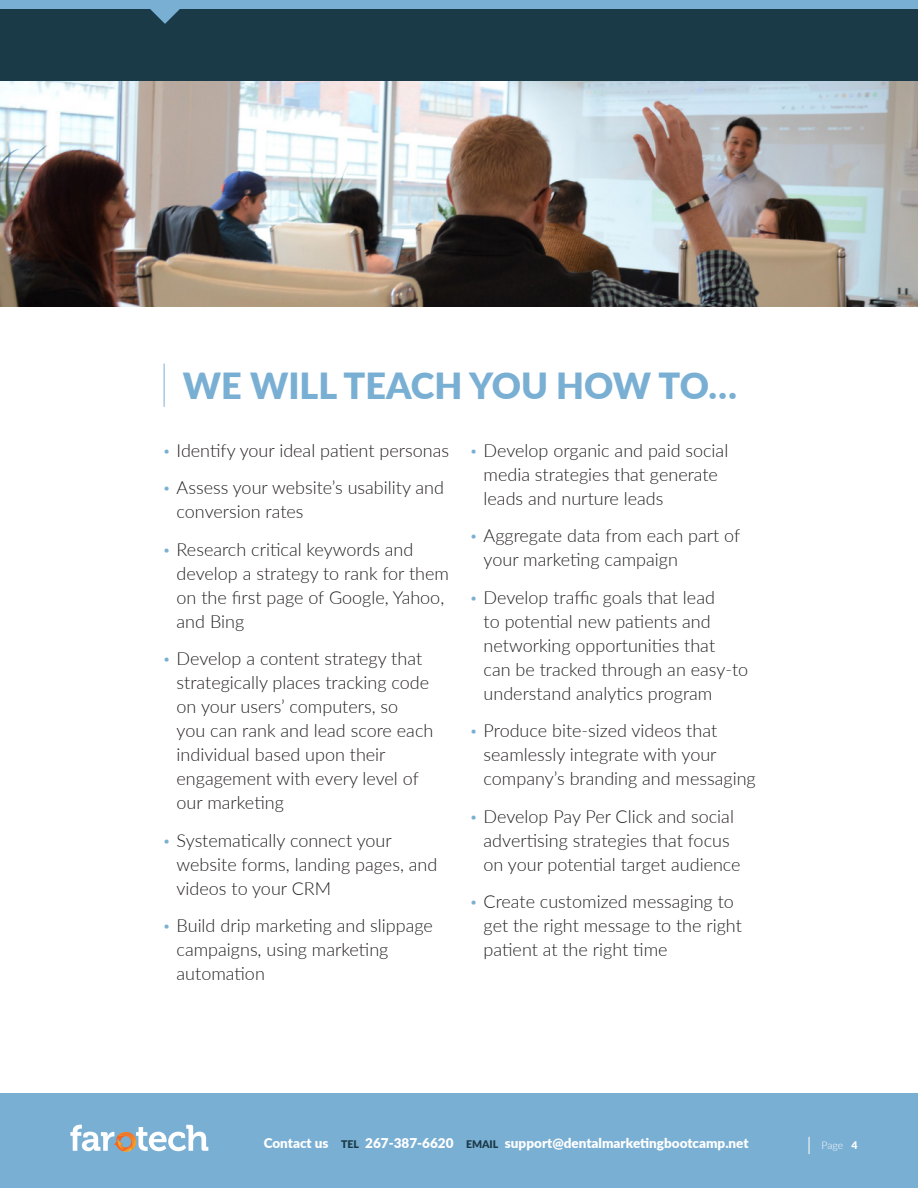
<style>
.page{position:relative;width:918px;height:1188px;background:#fff}
.page>*{position:absolute;margin:0;border:0;box-sizing:border-box;transform-origin:0 0}
.t1{font:900 36px "Lato";color:#7aafd4}
.t2{font:300 18px/24px "Lato";color:#231f20}
.t3{font:900 13.5px "Lato";color:#fff}
.t4{font:300 10.5px "Lato";color:#fff}
.s1{font-weight:100;color:#7aafd4}
.s2{font-size:10.5px;color:#1a3a48}
.s3{font-weight:900}
</style>
<div class="page">
<img style="left:0;top:81px;width:918px;height:226px">
<div style="left:0;top:0;width:918px;height:81px;background:#1a3a48"></div>
<hr style="left:164px;top:364px;width:1px;height:43px;background:#7aafd4">
<div style="left:0;top:0;width:918px;height:9px;background:#7aafd4"></div>
<svg style="left:150px;top:9px;width:30px;height:15px"></svg>
<div style="left:0;top:1094px;width:918px;height:94px;background:#7aafd4"></div>
<svg style="left:70px;top:1125px;width:138px;height:27px"></svg>
<svg style="left:809px;top:1137px;width:1px;height:17px"></svg>
<p class="t1" style="left:183px;top:358px;width:556px">WE WILL TEACH YOU HOW TO…</p>
<p class="t2" style="left:162px;top:438px;width:289px"><span class="s1">•</span> Identify your ideal patient personas</p>
<p class="t2" style="left:177px;top:475px;width:269px;text-indent:-15px"><span class="s1">•</span> Assess your website’s usability and conversion rates</p>
<p class="t2" style="left:177px;top:537px;width:274px;text-indent:-15px"><span class="s1">•</span> Research critical keywords and develop a strategy to rank for them on the first page of Google, Yahoo, and Bing</p>
<p class="t2" style="left:177px;top:646px;width:258px;text-indent:-15px"><span class="s1">•</span> Develop a content strategy that strategically places tracking code on your users’ computers, so<br>you can rank and lead score each individual based upon their engagement with every level of our marketing</p>
<p class="t2" style="left:177px;top:828px;width:262px;text-indent:-15px"><span class="s1">•</span> Systematically connect your website forms, landing pages, and videos to your CRM</p>
<p class="t2" style="left:177px;top:913px;width:258px;text-indent:-15px"><span class="s1">•</span> Build drip marketing and slippage campaigns, using marketing automation</p>
<p class="t2" style="left:484px;top:438px;width:246px;text-indent:-15px"><span class="s1">•</span> Develop organic and paid social media strategies that generate leads and nurture leads</p>
<p class="t2" style="left:484px;top:523px;width:258px;text-indent:-15px"><span class="s1">•</span> Aggregate data from each part of your marketing campaign</p>
<p class="t2" style="left:484px;top:585px;width:266px;text-indent:-15px"><span class="s1">•</span> Develop traffic goals that lead<br>to potential new patients and networking opportunities that<br>can be tracked through an easy-to understand analytics program</p>
<p class="t2" style="left:484px;top:718px;width:274px;text-indent:-15px"><span class="s1">•</span> Produce bite-sized videos that seamlessly integrate with your company’s branding and messaging</p>
<p class="t2" style="left:484px;top:804px;width:259px;text-indent:-15px"><span class="s1">•</span> Develop Pay Per Click and social advertising strategies that focus on your potential target audience</p>
<p class="t2" style="left:484px;top:889px;width:260px;text-indent:-15px"><span class="s1">•</span> Create customized messaging to get the right message to the right patient at the right time</p>
<p class="t3" style="left:264px;top:1133px;width:486px">Contact us <span class="s2">TEL</span> 267-387-6620 <span class="s2">EMAIL</span> support@dentalmarketingbootcamp.net</p>
<p class="t4" style="left:822px;top:1138px;width:37px">Page <span class="s3">4</span></p>
</div>
